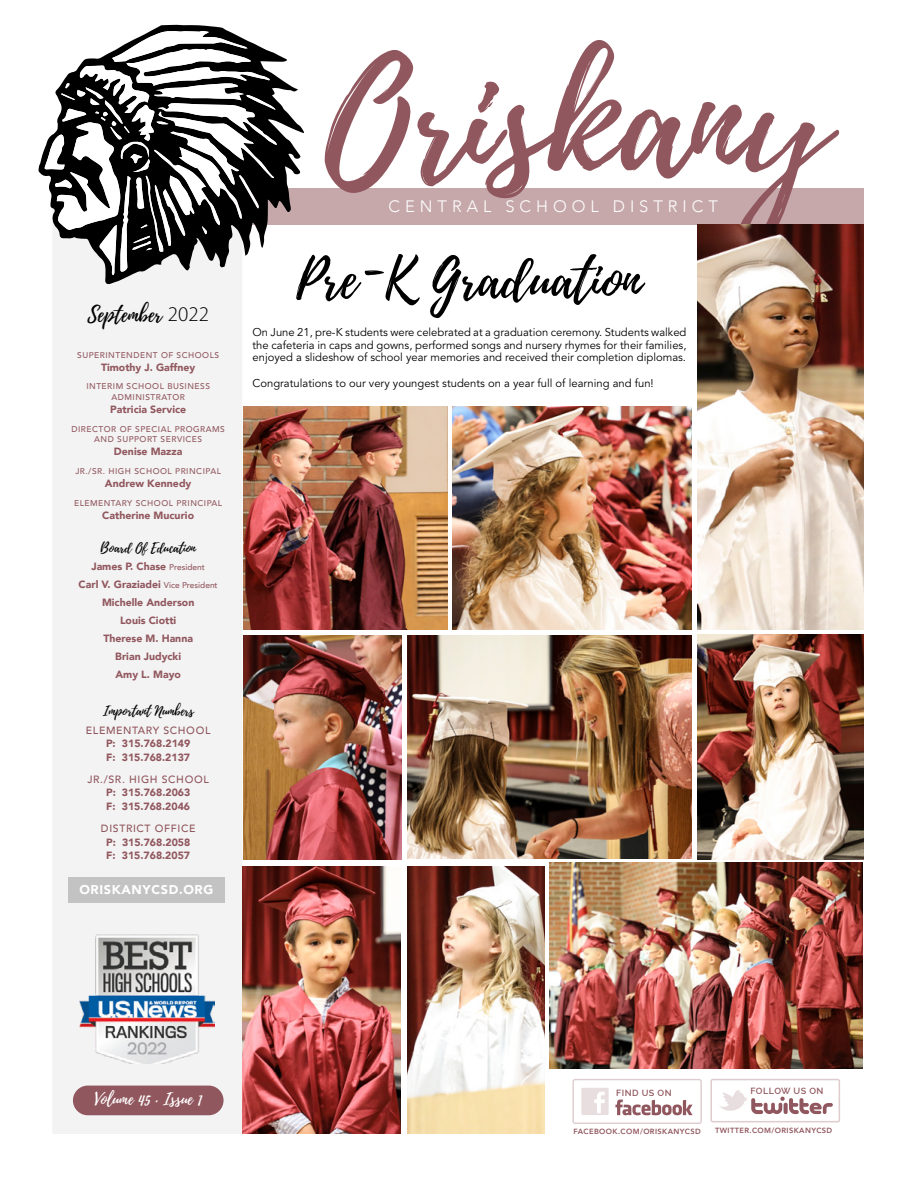
<style>
.page{position:relative;width:918px;height:1188px;background:#fff}
.page>*{position:absolute;margin:0;border:0;box-sizing:border-box;transform-origin:0 0}
.t1{font:160.5px "Playlist Script";color:#91575e}
.t2{font:54px "Playlist Script";color:#000}
.t3{font:21px "Playlist Script";color:#000}
.t4{font:300 16.5px "Avenir";letter-spacing:.3em;color:#fff}
.t5{font:16.5px "Playlist Script";color:#fff}
.t6{font:13.35px "Playlist Script";color:#000}
.t7{font:900 12.75px "Avenir";letter-spacing:.05em;color:#fff}
.t8{font:11.25px/12.8px "Avenir";color:#000;text-align:justify}
.t9{font:900 10.5px/18px "Avenir";color:#91575e}
.t10{font:500 10.5px "Avenir";letter-spacing:.06em;color:#91575e}
.t11{font:600 9px "Raleway";letter-spacing:.05em;color:#91575e}
.t12{font:500 8.4px/10.5px "Avenir";letter-spacing:.06em;color:#91575e;text-align:center}
.t13{font:800 7.5px "Avenir";letter-spacing:.05em;color:#91575e}
.s1{font-family:"Myriad Pro";font-weight:300}
.s2{font-weight:500;font-size:8.4px}
</style>
<div class="page">
<div style="left:53px;top:151px;width:189px;height:982px;background:#f3f3f3"></div>
<div style="left:227px;top:189px;width:637px;height:36px;background:#c6a8ab"></div>
<div style="left:68px;top:877px;width:156px;height:25px;background:#c3c3c3"></div>
<svg style="left:38px;top:25px;width:266px;height:259px"></svg>
<svg style="left:45px;top:30px;width:232px;height:245px"></svg>
<div style="left:73px;top:1086px;width:151px;height:29px;background:#91575e;border-radius:15px"></div>
<img style="left:79px;top:935px;width:136px;height:129px">
<svg style="left:572px;top:1079px;width:130px;height:45px"></svg>
<svg style="left:710px;top:1078px;width:130px;height:45px"></svg>
<img style="left:243px;top:406px;width:205px;height:224px">
<img style="left:407px;top:866px;width:138px;height:268px">
<img style="left:697px;top:635px;width:167px;height:224px">
<img style="left:550px;top:862px;width:313px;height:206px">
<img style="left:408px;top:635px;width:283px;height:224px">
<img style="left:242px;top:866px;width:158px;height:268px">
<img style="left:453px;top:406px;width:238px;height:224px">
<img style="left:697px;top:225px;width:167px;height:405px">
<img style="left:243px;top:635px;width:158px;height:225px">
<h3 class="t3" style="left:87px;top:299px;width:123px">September <span class="s1">2022</span></h3>
<p class="t12" style="left:77px;top:349px;width:143px">SUPERINTENDENT OF SCHOOLS</p>
<p class="t9" style="left:101px;top:358px;width:96px">Timothy J. Gaffney</p>
<p class="t12" style="left:86px;top:381px;width:125px">INTERIM SCHOOL BUSINESS<br>ADMINISTRATOR</p>
<p class="t9" style="left:110px;top:400px;width:78px">Patricia Service</p>
<p class="t12" style="left:71px;top:423px;width:155px">DIRECTOR OF SPECIAL PROGRAMS<br>AND SUPPORT SERVICES</p>
<p class="t9" style="left:114px;top:443px;width:70px">Denise Mazza</p>
<p class="t12" style="left:75px;top:465px;width:147px">JR./SR. HIGH SCHOOL PRINCIPAL</p>
<p class="t9" style="left:105px;top:474px;width:88px">Andrew Kennedy</p>
<p class="t12" style="left:74px;top:497px;width:150px">ELEMENTARY SCHOOL PRINCIPAL</p>
<p class="t9" style="left:102px;top:506px;width:93px">Catherine Mucurio</p>
<p class="t6" style="left:101px;top:538px;width:97px">Board Of Education</p>
<p class="t9" style="left:79px;top:557px;width:141px;text-align:center">James P. Chase <span class="s2">President<br></span>Carl V. Graziadei <span class="s2">Vice President<br></span>Michelle Anderson<br>Louis Ciotti<br>Therese M. Hanna<br>Brian Judycki<br>Amy L. Mayo</p>
<p class="t6" style="left:103px;top:702px;width:92px">Important Numbers</p>
<p class="t10" style="left:86px;top:721px;width:126px">ELEMENTARY SCHOOL</p>
<p class="t9" style="left:106px;top:737px;width:86px;line-height:13.4px">P: 315.768.2149<br>F: 315.768.2137</p>
<p class="t10" style="left:88px;top:770px;width:123px">JR./SR. HIGH SCHOOL</p>
<p class="t9" style="left:106px;top:786px;width:86px;line-height:13.4px">P: 315.768.2063<br>F: 315.768.2046</p>
<p class="t10" style="left:101px;top:820px;width:96px">DISTRICT OFFICE</p>
<p class="t9" style="left:106px;top:835px;width:86px;line-height:13.4px">P: 315.768.2058<br>F: 315.768.2057</p>
<p class="t7" style="left:79px;top:879px;width:136px">ORISKANYCSD.ORG</p>
<h1 class="t1" style="left:325px;top:7px;width:504px">Oriskany</h1>
<h3 class="t4" style="left:389px;top:196px;width:331px">CENTRAL SCHOOL DISTRICT</h3>
<h2 class="t2" style="left:296px;top:241px;width:347px">Pre-K Graduation</h2>
<p class="t8" style="left:253px;top:326px;width:435px">On June 21, pre-K students were celebrated at a graduation ceremony. Students walked the cafeteria in caps and gowns, performed songs and nursery rhymes for their families, enjoyed a slideshow of school year memories and received their completion diplomas.</p>
<p class="t8" style="left:253px;top:377px;width:403px">Congratulations to our very youngest students on a year full of learning and fun!</p>
<h3 class="t5" style="left:95px;top:1088px;width:109px">Volume 45 . Issue 1</h3>
<p class="t11" style="left:616px;top:1088px;width:57px">FIND US ON</p>
<p class="t11" style="left:750px;top:1086px;width:74px">FOLLOW US ON</p>
<p class="t13" style="left:573px;top:1125px;width:129px">FACEBOOK.COM/ORISKANYCSD</p>
<p class="t13" style="left:715px;top:1125px;width:119px">TWITTER.COM/ORISKANYCSD</p>
</div>
